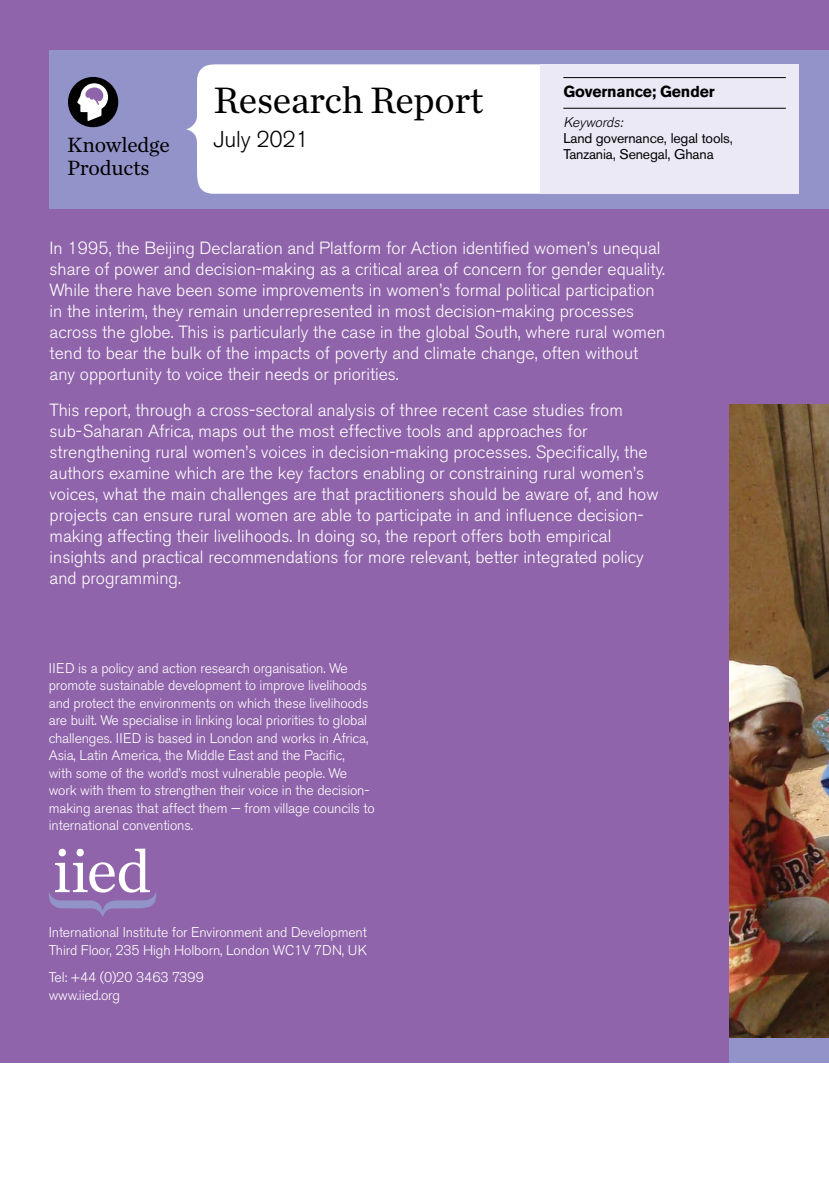
<style>
.page{position:relative;width:829px;height:1191px;background:#fff}
.page>*{position:absolute;margin:0;border:0;box-sizing:border-box;transform-origin:0 0}
.t1{font:38.5px "Chronicle Text G1";letter-spacing:-.01em;color:#000}
.t2{font:300 22.75px "Akzidenz Grotesk BE";letter-spacing:-.01em;color:#000}
.t3{font:21.7px/22.9px "Chronicle Text G1";letter-spacing:-.01em;color:#000}
.t4{font:300 17.5px/21px "Akzidenz Grotesk BE";color:#fff}
.t5{font:700 15.75px "Akzidenz Grotesk BE";letter-spacing:-.01em;color:#000}
.t6{font:300 14px/17.5px "Akzidenz Grotesk BE";letter-spacing:-.01em;color:#fff}
.t7{font:14px/15.8px "Akzidenz Grotesk BE";letter-spacing:-.01em;color:#000}
.t8{font:italic 300 14px "Akzidenz Grotesk BE";color:#000}
</style>
<div class="page">
<div style="left:0;top:0;width:828px;height:1062px;background:#9064aa"></div>
<svg style="left:49px;top:848px;width:107px;height:69px"></svg>
<div style="left:50px;top:50px;width:778px;height:158px;background:#9293c8"></div>
<div style="left:68px;top:77px;width:50px;height:50px;background:#000;border-radius:50%"></div>
<svg style="left:77px;top:83px;width:31px;height:38px"></svg>
<div style="left:186px;top:64px;width:354px;height:130px;background:#fff"></div>
<div style="left:540px;top:64px;width:258px;height:130px;background:#eae9f5"></div>
<hr style="left:563px;top:77px;width:222px;height:1px;background:#000">
<hr style="left:563px;top:108px;width:222px;height:1px;background:#000">
<img style="left:729px;top:404px;width:99px;height:633px">
<div style="left:729px;top:1037px;width:99px;height:25px;background:#9293c8"></div>
<p class="t3" style="left:67px;top:132px;width:104px">Knowledge<br>Products</p>
<h1 class="t1" style="left:213px;top:71px;width:272px">Research Report</h1>
<h2 class="t2" style="left:213px;top:126px;width:97px">July 2021</h2>
<p class="t5" style="left:563px;top:82px;width:153px">Governance; Gender</p>
<p class="t8" style="left:563px;top:115px;width:64px">Keywords:</p>
<p class="t7" style="left:563px;top:130px;width:171px">Land governance, legal tools,<br>Tanzania, Senegal, Ghana</p>
<p class="t4" style="left:50px;top:237px;width:617px">In 1995, the Beijing Declaration and Platform for Action identified women’s unequal share of power and decision-making as a critical area of concern for gender equality.<br>While there have been some improvements in women’s formal political participation in the interim, they remain underrepresented in most decision-making processes across the globe. This is particularly the case in the global South, where rural women tend to bear the bulk of the impacts of poverty and climate change, often without any opportunity to voice their needs or priorities.</p>
<p class="t4" style="left:50px;top:399px;width:610px">This report, through a cross-sectoral analysis of three recent case studies from sub-Saharan Africa, maps out the most effective tools and approaches for strengthening rural women’s voices in decision-making processes. Specifically, the authors examine which are the key factors enabling or constraining rural women’s voices, what the main challenges are that practitioners should be aware of, and how projects can ensure rural women are able to participate in and influence decision&shy;making affecting their livelihoods. In doing so, the report offers both empirical insights and practical recommendations for more relevant, better integrated policy and programming.</p>
<p class="t6" style="left:49px;top:659px;width:327px">IIED is a policy and action research organisation. We promote sustainable development to improve livelihoods and protect the environments on which these livelihoods are built. We specialise in linking local priorities to global challenges. IIED is based in London and works in Africa, Asia, Latin America, the Middle East and the Pacific,<br>with some of the world’s most vulnerable people. We work with them to strengthen their voice in the decision&shy;making arenas that affect them — from village councils to international conventions.</p>
<p class="t6" style="left:49px;top:924px;width:320px">International Institute for Environment and Development<br>Third Floor, 235 High Holborn, London WC1V 7DN, UK</p>
<p class="t6" style="left:49px;top:969px;width:157px">Tel: +44 (0)20 3463 7399 www.iied.org</p>
</div>
